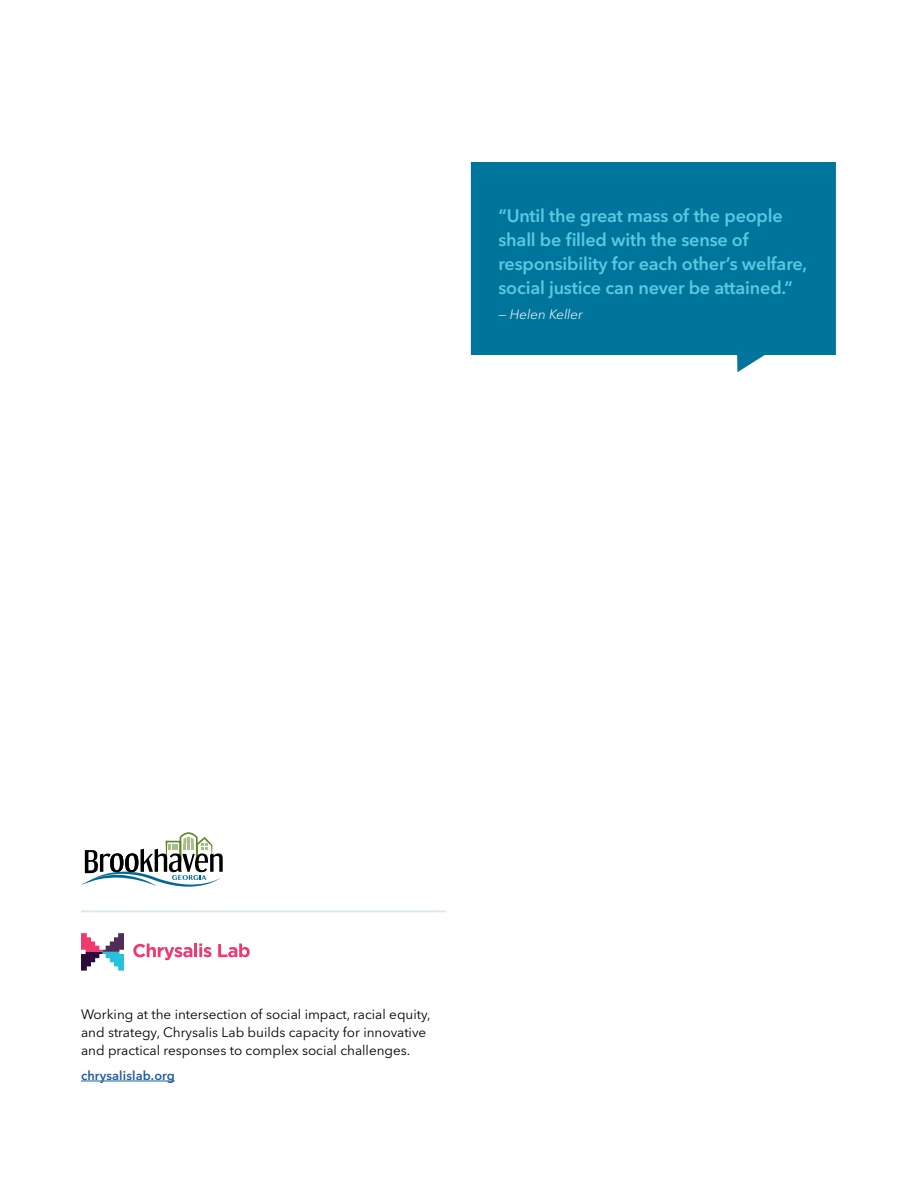
<style>
.page{position:relative;width:918px;height:1188px;background:#fff}
.page>*{position:absolute;margin:0;border:0;box-sizing:border-box;transform-origin:0 0}
.t1{font:600 18px/24px "Avenir Next LT Pro";letter-spacing:-.01em;color:#5ac8e1}
.t2{font:13.5px/18px "Avenir Next LT Pro";color:#000}
.t3{font:italic 300 13.5px "Avenir Next LT Pro";color:#fff}
.t4{font:600 12.75px "Avenir Next LT Pro";letter-spacing:.01em;color:#215e9e}
</style>
<div class="page">
<svg style="left:81px;top:832px;width:142px;height:55px"></svg>
<svg style="left:81px;top:933px;width:43px;height:38px"></svg>
<svg style="left:133px;top:944px;width:79px;height:16px"></svg>
<svg style="left:218px;top:944px;width:32px;height:13px"></svg>
<hr style="left:81px;top:910px;width:365px;height:2px;background:#d8ebec">
<hr style="left:81px;top:1081px;width:94px;height:1px;background:#215e9e">
<svg style="left:471px;top:162px;width:365px;height:210px;fill:#00759c"></svg>
<h1 class="t1" style="left:498px;top:204px;width:310px">“Until the great mass of the people shall be filled with the sense of responsibility for each other’s welfare, social justice can never be attained.”</h1>
<p class="t3" style="left:498px;top:306px;width:86px">— Helen Keller</p>
<p class="t2" style="left:81px;top:1005px;width:351px">Working at the intersection of social impact, racial equity, and strategy, Chrysalis Lab builds capacity for innovative and practical responses to complex social challenges.</p>
<p class="t4" style="left:81px;top:1068px;width:95px">chrysalislab.org</p>
</div>
